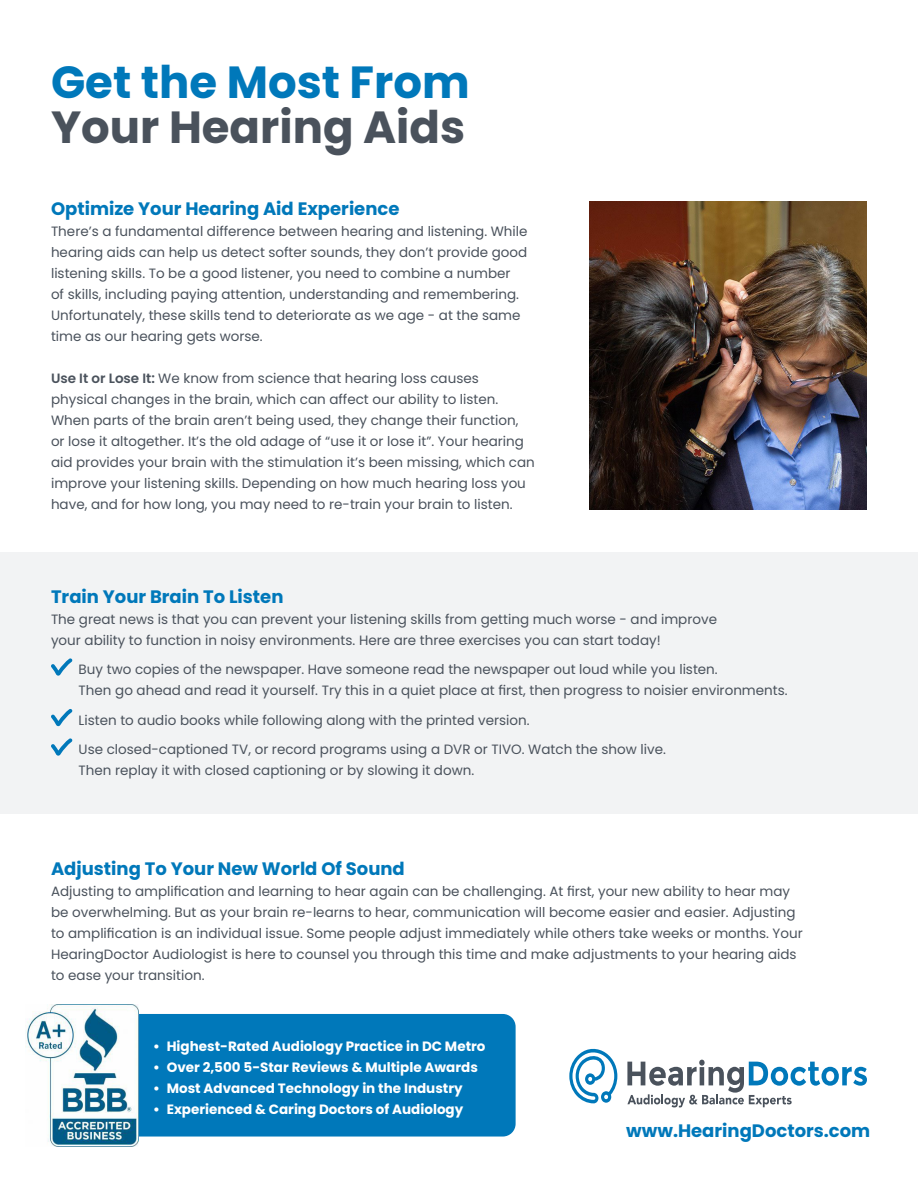
<style>
.page{position:relative;width:918px;height:1188px;background:#fff}
.page>*{position:absolute;margin:0;border:0;box-sizing:border-box;transform-origin:0 0}
.t1{font:700 45px "Poppins";color:#4a525c}
.t2{font:700 45px "Poppins";color:#0078ba}
.t3{font:700 18px "Poppins";color:#0078ba}
.t4{font:13.5px/21px "Poppins";color:#4a525c}
.t5{font:700 13.5px "Poppins";color:#fff}
.s1{font-weight:600}
</style>
<div class="page">
<div style="left:139px;top:1014px;width:377px;height:123px;background:#0078ba"></div>
<div style="left:0;top:552px;width:918px;height:262px;background:#f2f3f4"></div>
<svg style="left:569px;top:1048px;width:48px;height:55px"></svg>
<svg style="left:627px;top:1060px;width:240px;height:47px"></svg>
<svg style="left:51px;top:658px;width:21px;height:18px"></svg>
<svg style="left:51px;top:709px;width:21px;height:17px"></svg>
<svg style="left:51px;top:738px;width:21px;height:18px"></svg>
<img style="left:589px;top:201px;width:278px;height:308px">
<img style="left:26px;top:1004px;width:113px;height:142px">
<p class="t2" style="left:51px;top:56px;width:420px">Get the Most From</p>
<p class="t1" style="left:51px;top:101px;width:416px">Your Hearing Aids</p>
<p class="t3" style="left:51px;top:199px;width:350px">Optimize Your Hearing Aid Experience</p>
<p class="t4" style="left:51px;top:221px;width:478px">There’s a fundamental difference between hearing and listening. While hearing aids can help us detect softer sounds, they don’t provide good listening skills. To be a good listener, you need to combine a number<br>of skills, including paying attention, understanding and remembering.<br>Unfortunately, these skills tend to deteriorate as we age - at the same time as our hearing gets worse.</p>
<p class="t4" style="left:51px;top:368px;width:485px"><span class="s1">Use It or Lose It:</span> We know from science that hearing loss causes physical changes in the brain, which can affect our ability to listen.<br>When parts of the brain aren’t being used, they change their function, or lose it altogether. It’s the old adage of “use it or lose it”. Your hearing aid provides your brain with the stimulation it’s been missing, which can improve your listening skills. Depending on how much hearing loss you have, and for how long, you may need to re-train your brain to listen.</p>
<p class="t3" style="left:51px;top:586px;width:234px">Train Your Brain To Listen</p>
<p class="t4" style="left:51px;top:608px;width:668px">The great news is that you can prevent your listening skills from getting much worse - and improve your ability to function in noisy environments. Here are three exercises you can start today!</p>
<p class="t4" style="left:79px;top:659px;width:711px">Buy two copies of the newspaper. Have someone read the newspaper out loud while you listen.<br>Then go ahead and read it yourself. Try this in a quiet place at first, then progress to noisier environments.</p>
<p class="t4" style="left:79px;top:709px;width:452px">Listen to audio books while following along with the printed version.</p>
<p class="t4" style="left:79px;top:739px;width:589px">Use closed-captioned TV, or record programs using a DVR or TIVO. Watch the show live.<br>Then replay it with closed captioning or by slowing it down.</p>
<p class="t3" style="left:51px;top:859px;width:355px">Adjusting To Your New World Of Sound</p>
<p class="t4" style="left:51px;top:881px;width:753px">Adjusting to amplification and learning to hear again can be challenging. At first, your new ability to hear may be overwhelming. But as your brain re-learns to hear, communication will become easier and easier. Adjusting to amplification is an individual issue. Some people adjust immediately while others take weeks or months. Your HearingDoctor Audiologist is here to counsel you through this time and make adjustments to your hearing aids to ease your transition.</p>
<p class="t5" style="left:153px;top:1038px;width:334px">• Highest-Rated Audiology Practice in DC Metro</p>
<p class="t5" style="left:153px;top:1059px;width:326px">• Over 2,500 5-Star Reviews &amp; Multiple Awards</p>
<p class="t5" style="left:153px;top:1080px;width:311px">• Most Advanced Technology in the Industry</p>
<p class="t5" style="left:153px;top:1101px;width:312px">• Experienced &amp; Caring Doctors of Audiology</p>
<p class="t3" style="left:626px;top:1120px;width:246px">www.HearingDoctors.com</p>
</div>
